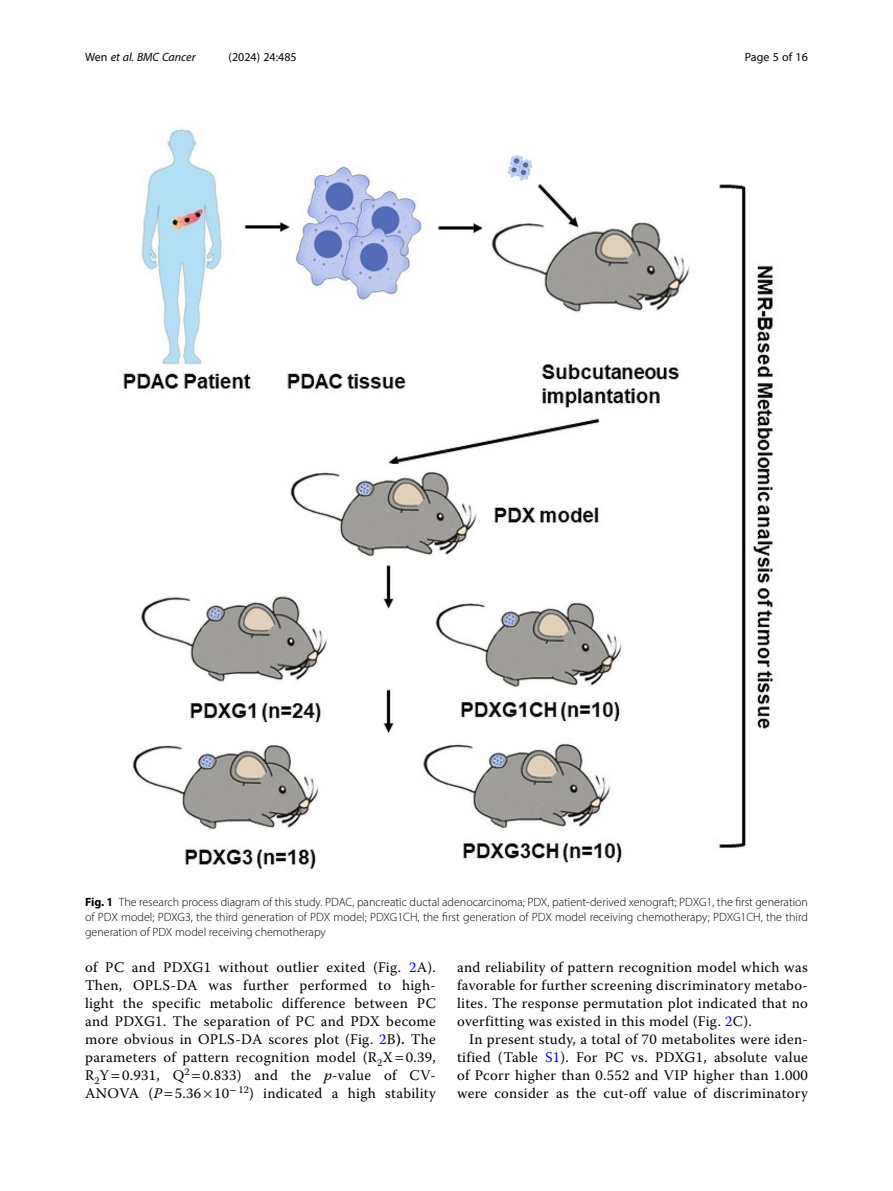
<style>
.page{position:relative;width:893px;height:1191px;background:#fff}
.page>*{position:absolute;margin:0;border:0;box-sizing:border-box;transform-origin:0 0}
.Body_Text{font:14.7px/18px "Warnock Pro";letter-spacing:.02em;color:#000;text-align:justify}
.Body_Text_Indent{font:14.7px/18px "Warnock Pro";letter-spacing:.02em;color:#000;text-align:justify}
.Figure_Caption{font:300 12px/15px "Myriad Pro";color:#000;text-align:justify}
.t1{font:12px "Myriad Pro";color:#000}
.t2{font:italic 12px "Myriad Pro";color:#000}
.s1{font-style:normal}
.s2{font-weight:700}
.s3{color:#00f}
.s4{font-weight:600}
.s5{font-style:italic}
</style>
<div class="page">
<img style="left:123px;top:129px;width:650px;height:740px">
<p class="t2" style="left:85px;top:50px;width:112px"><span class="s1">Wen</span> et al. BMC Cancer</p>
<p class="t1" style="left:229px;top:50px;width:70px">(2024) 24:485</p>
<p class="t1" style="left:745px;top:50px;width:65px">Page 5 of 16</p>
<p class="Figure_Caption" style="left:85px;top:894px;width:724px"><span class="s2">Fig. 1</span> The research process diagram of this study. PDAC, pancreatic ductal adenocarcinoma; PDX, patient-derived xenograft; PDXG1, the first generation of PDX model; PDXG3, the third generation of PDX model; PDXG1CH, the first generation of PDX model receiving chemotherapy; PDXG1CH, the third generation of PDX model receiving chemotherapy</p>
<p class="Body_Text" style="left:85px;top:958px;width:352px">of PC and PDXG1 without outlier exited (Fig. <span class="s3">2</span>A).<br>Then, OPLS-DA was further performed to high&shy;light the specific metabolic difference between PC and PDXG1. The separation of PC and PDX become more obvious in OPLS-DA scores plot (Fig. <span class="s3">2</span>B<span class="s4">).</span> The parameters of pattern recognition model (R<sub>2</sub>X 0.39, R<sub>2</sub>Y 0.931, Q<sup>2</sup> 0.833) and the <span class="s5">p</span>-value of CV-ANOVA (<span class="s5">P</span> 5.36 10<sup>−</sup><sup>12</sup>) indicated a high stability</p>
<p class="Body_Text" style="left:457px;top:958px;width:352px">and reliability of pattern recognition model which was favorable for further screening discriminatory metabo&shy;lites. The response permutation plot indicated that no overfitting was existed in this model (Fig. <span class="s3">2</span>C).</p>
<p class="Body_Text_Indent" style="left:457px;top:1030px;width:352px;text-indent:12px">In present study, a total of 70 metabolites were iden&shy;tified (Table <span class="s3">S1</span>). For PC vs. PDXG1, absolute value of Pcorr higher than 0.552 and VIP higher than 1.000 were consider as the cut-off value of discriminatory</p>
</div>
